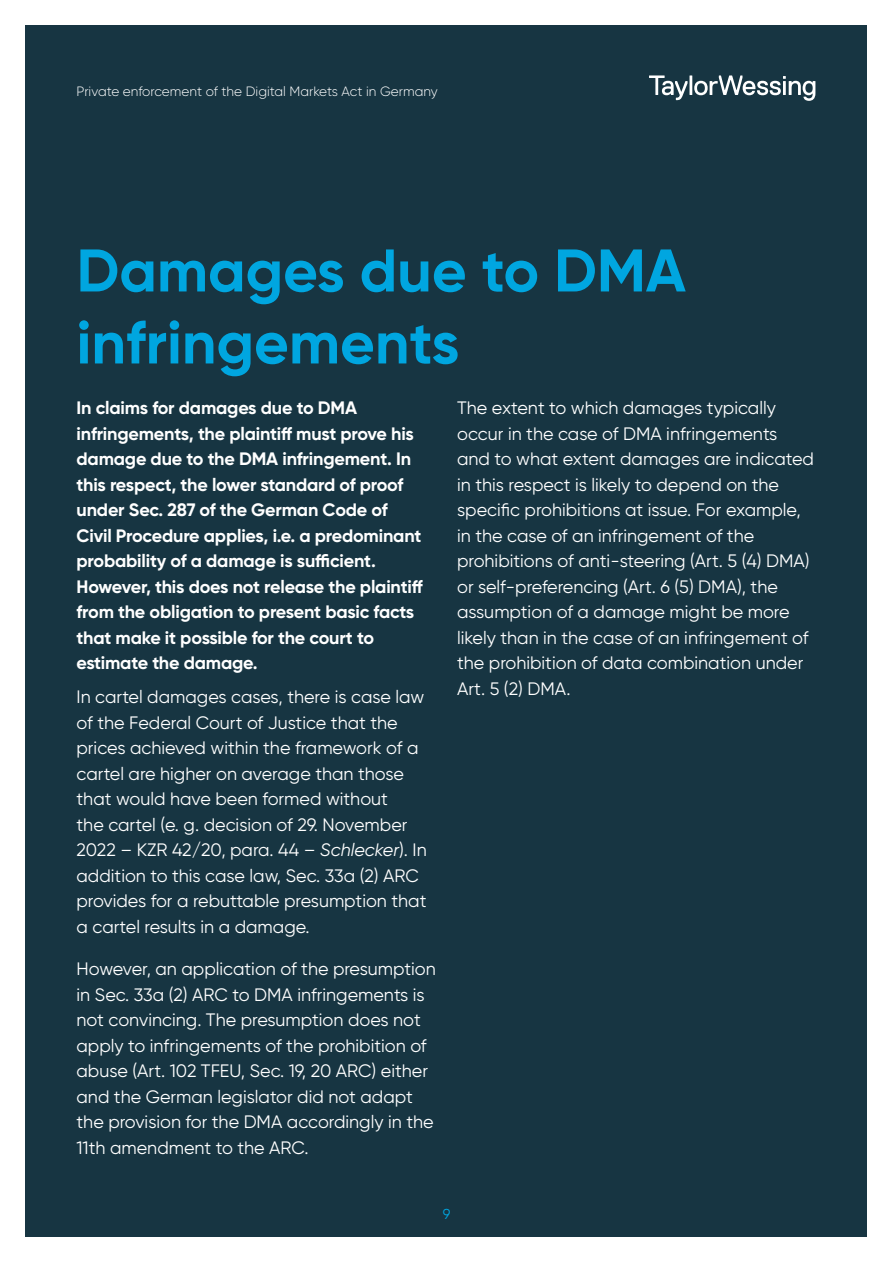
<style>
.page{position:relative;width:893px;height:1263px;background:#fff}
.page>*{position:absolute;margin:0;border:0;box-sizing:border-box;transform-origin:0 0}
.t1{font:700 60px/72px "Gilroy";color:#00a6e0}
.t2{font:18px/25.5px "Gilroy";color:#fff}
.t3{font:700 18px/25.5px "Gilroy";letter-spacing:-.01em;color:#fff}
.t4{font:14.4px "Gilroy";color:#00a6e0}
.t5{font:300 13.5px "Gilroy";color:#fff}
.s1{font-style:italic}
</style>
<div class="page">
<div style="left:26px;top:26px;width:841px;height:1211px;background:#173542"></div>
<svg style="left:649px;top:75px;width:166px;height:26px"></svg>
<p class="t5" style="left:77px;top:83px;width:363px">Private enforcement of the Digital Markets Act in Germany</p>
<h1 class="t1" style="left:77px;top:234px;width:611px">Damages due to DMA infringements</h1>
<p class="t3" style="left:77px;top:395px;width:348px">In claims for damages due to DMA infringements, the plaintiff must prove his damage due to the DMA infringement. In this respect, the lower standard of proof under Sec. 287 of the German Code of Civil Procedure applies, i.e. a predominant probability of a damage is sufficient.<br>However, this does not release the plaintiff from the obligation to present basic facts that make it possible for the court to estimate the damage.</p>
<p class="t2" style="left:77px;top:684px;width:352px">In cartel damages cases, there is case law of the Federal Court of Justice that the prices achieved within the framework of a cartel are higher on average than those that would have been formed without<br>the cartel (e. g. decision of 29. November 2022 – KZR 42/20, para. 44 – <span class="s1">Schlecker</span>). In addition to this case law, Sec. 33a (2) ARC provides for a rebuttable presumption that a cartel results in a damage.</p>
<p class="t2" style="left:77px;top:956px;width:361px">However, an application of the presumption in Sec. 33a (2) ARC to DMA infringements is not convincing. The presumption does not apply to infringements of the prohibition of abuse (Art. 102 TFEU, Sec. 19, 20 ARC) either and the German legislator did not adapt the provision for the DMA accordingly in the 11th amendment to the ARC.</p>
<p class="t2" style="left:457px;top:395px;width:358px">The extent to which damages typically occur in the case of DMA infringements and to what extent damages are indicated in this respect is likely to depend on the specific prohibitions at issue. For example, in the case of an infringement of the prohibitions of anti-steering (Art. 5 (4) DMA) or self-preferencing (Art. 6 (5) DMA), the assumption of a damage might be more likely than in the case of an infringement of the prohibition of data combination under Art. 5 (2) DMA.</p>
<p class="t4" style="left:443px;top:1205px;width:9px">9</p>
</div>
